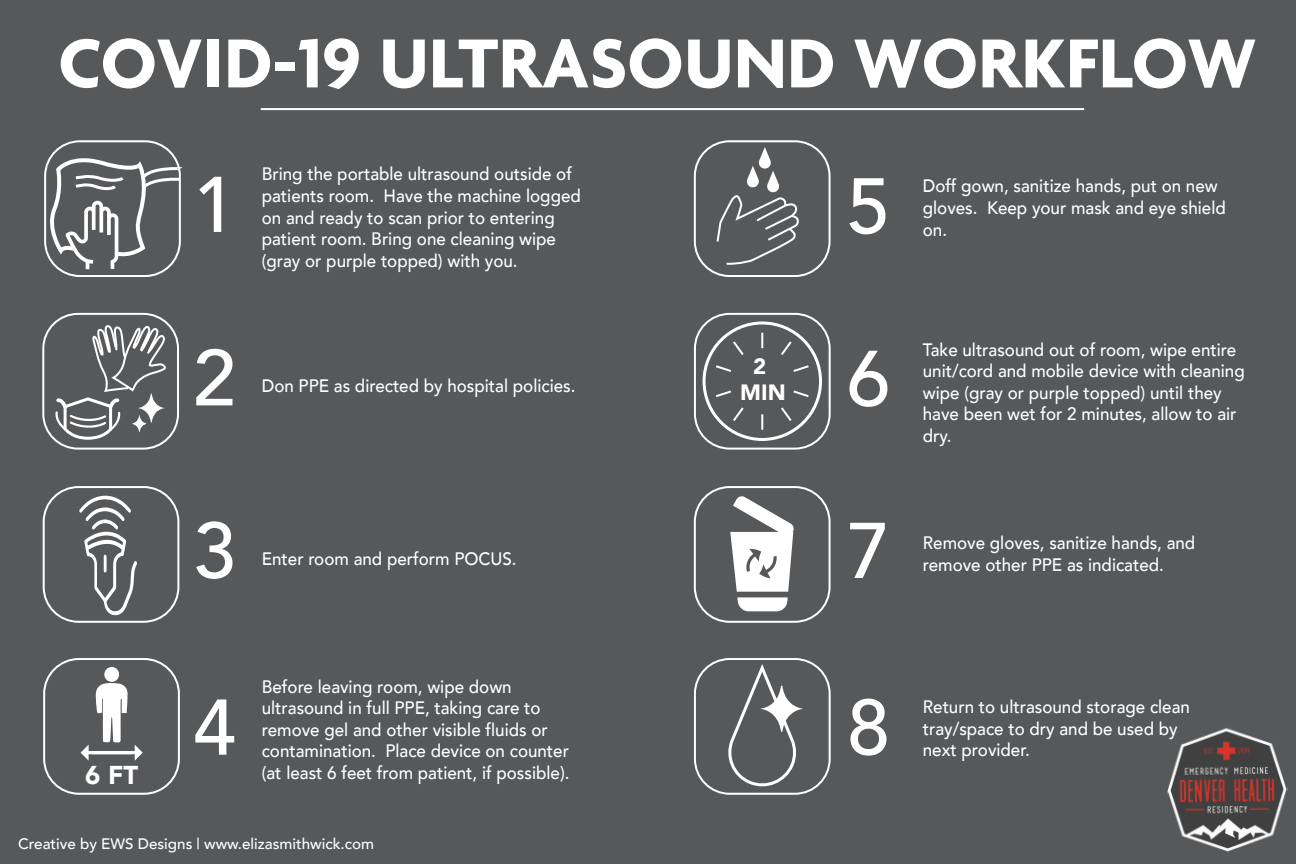
<style>
.page{position:relative;width:1296px;height:864px;background:#57585a}
.page>*{position:absolute;margin:0;border:0;box-sizing:border-box;transform-origin:0 0}
.t1{font:500 78px "Avenir";color:#fff}
.t2{font:700 75px "Agenda";letter-spacing:.01em;color:#fff}
.t3{font:900 25.8px "Avenir";color:#fff}
.t4{font:900 22.1px/26.5px "Avenir";color:#fff;text-align:center}
.t5{font:500 18px/21.6px "Avenir";color:#fff;scale:.94 1}
.t6{font:500 15.2px "Avenir";color:#fff}
</style>
<div class="page">
<hr style="left:261px;top:108px;width:823px;height:2px;background:#fff">
<img style="left:1167px;top:727px;width:122px;height:126px">
<div style="left:694px;top:658px;width:137px;height:137px;border:2px solid #fff;border-radius:35px"></div>
<svg style="left:725px;top:664px;width:78px;height:125px;background:#6e6e70"></svg>
<div style="left:694px;top:486px;width:137px;height:137px;border:2px solid #fff;border-radius:35px"></div>
<svg style="left:730px;top:495px;width:65px;height:116px"></svg>
<div style="left:694px;top:313px;width:137px;height:137px;border:2px solid #fff;border-radius:35px"></div>
<div style="left:703px;top:322px;width:119px;height:119px;border:3px solid #fff;border-radius:50%"></div>
<svg style="left:761px;top:333px;width:2px;height:15px"></svg>
<svg style="left:731px;top:339px;width:15px;height:18px"></svg>
<svg style="left:714px;top:364px;width:19px;height:10px"></svg>
<svg style="left:714px;top:389px;width:19px;height:10px"></svg>
<svg style="left:731px;top:405px;width:15px;height:18px"></svg>
<svg style="left:761px;top:414px;width:2px;height:16px"></svg>
<svg style="left:779px;top:405px;width:15px;height:18px"></svg>
<svg style="left:791px;top:389px;width:20px;height:10px"></svg>
<svg style="left:791px;top:364px;width:20px;height:10px"></svg>
<svg style="left:779px;top:339px;width:15px;height:18px"></svg>
<div style="left:694px;top:140px;width:137px;height:137px;border:2px solid #fff;border-radius:35px"></div>
<svg style="left:715px;top:147px;width:86px;height:119px;background:#696a6c"></svg>
<div style="left:43px;top:658px;width:137px;height:137px;border:2px solid #fff;border-radius:35px"></div>
<div style="left:104px;top:667px;width:15px;height:15px;background:#fff;border-radius:50%"></div>
<svg style="left:81px;top:683px;width:62px;height:78px"></svg>
<div style="left:43px;top:486px;width:136px;height:137px;border:2px solid #fff;border-radius:35px"></div>
<svg style="left:79px;top:496px;width:58px;height:120px"></svg>
<div style="left:42px;top:313px;width:137px;height:137px;border:2px solid #fff;border-radius:35px"></div>
<svg style="left:55px;top:324px;width:113px;height:117px;background:#727375"></svg>
<div style="left:44px;top:140px;width:137px;height:137px;border:2px solid #fff;border-radius:35px"></div>
<svg style="left:47px;top:154px;width:135px;height:115px"></svg>
<h2 class="t2" style="left:58px;top:23px;width:1199px">COVID-19 ULTRASOUND WORKFLOW</h2>
<h3 class="t3" style="left:85px;top:753px;width:54px">6 FT</h3>
<h1 class="t1" style="left:193px;top:137px;width:45px">1</h1>
<p class="t5" style="left:262px;top:162px;width:341px">Bring the portable ultrasound outside of patients room. Have the machine logged on and ready to scan prior to entering patient room. Bring one cleaning wipe (gray or purple topped) with you.</p>
<h1 class="t1" style="left:193px;top:311px;width:45px">2</h1>
<p class="t5" style="left:262px;top:374px;width:335px">Don PPE as directed by hospital policies.</p>
<h1 class="t1" style="left:193px;top:483px;width:45px">3</h1>
<p class="t5" style="left:262px;top:547px;width:273px">Enter room and perform POCUS.</p>
<h1 class="t1" style="left:193px;top:660px;width:45px">4</h1>
<p class="t5" style="left:262px;top:675px;width:329px">Before leaving room, wipe down ultrasound in full PPE, taking care to remove gel and other visible fluids or contamination. Place device on counter (at least 6 feet from patient, if possible).</p>
<p class="t6" style="left:18px;top:830px;width:357px">Creative by EWS Designs | www.elizasmithwick.com</p>
<p class="t4" style="left:740px;top:352px;width:47px">2<br>MIN</p>
<h1 class="t1" style="left:847px;top:139px;width:45px">5</h1>
<p class="t5" style="left:923px;top:174px;width:324px">Doff gown, sanitize hands, put on new gloves. Keep your mask and eye shield</p>
<p class="t5" style="left:923px;top:218px;width:27px">on.</p>
<h1 class="t1" style="left:847px;top:311px;width:45px">6</h1>
<h1 class="t1" style="left:847px;top:483px;width:45px">7</h1>
<p class="t5" style="left:923px;top:338px;width:344px">Take ultrasound out of room, wipe entire unit/cord and mobile device with cleaning wipe (gray or purple topped) until they have been wet for 2 minutes, allow to air dry.</p>
<p class="t5" style="left:923px;top:531px;width:291px">Remove gloves, sanitize hands, and</p>
<p class="t5" style="left:923px;top:553px;width:258px">remove other PPE as indicated.</p>
<h1 class="t1" style="left:847px;top:660px;width:45px">8</h1>
<p class="t5" style="left:923px;top:695px;width:286px">Return to ultrasound storage clean tray/space to dry and be used by</p>
<p class="t5" style="left:923px;top:738px;width:115px">next provider.</p>
</div>
